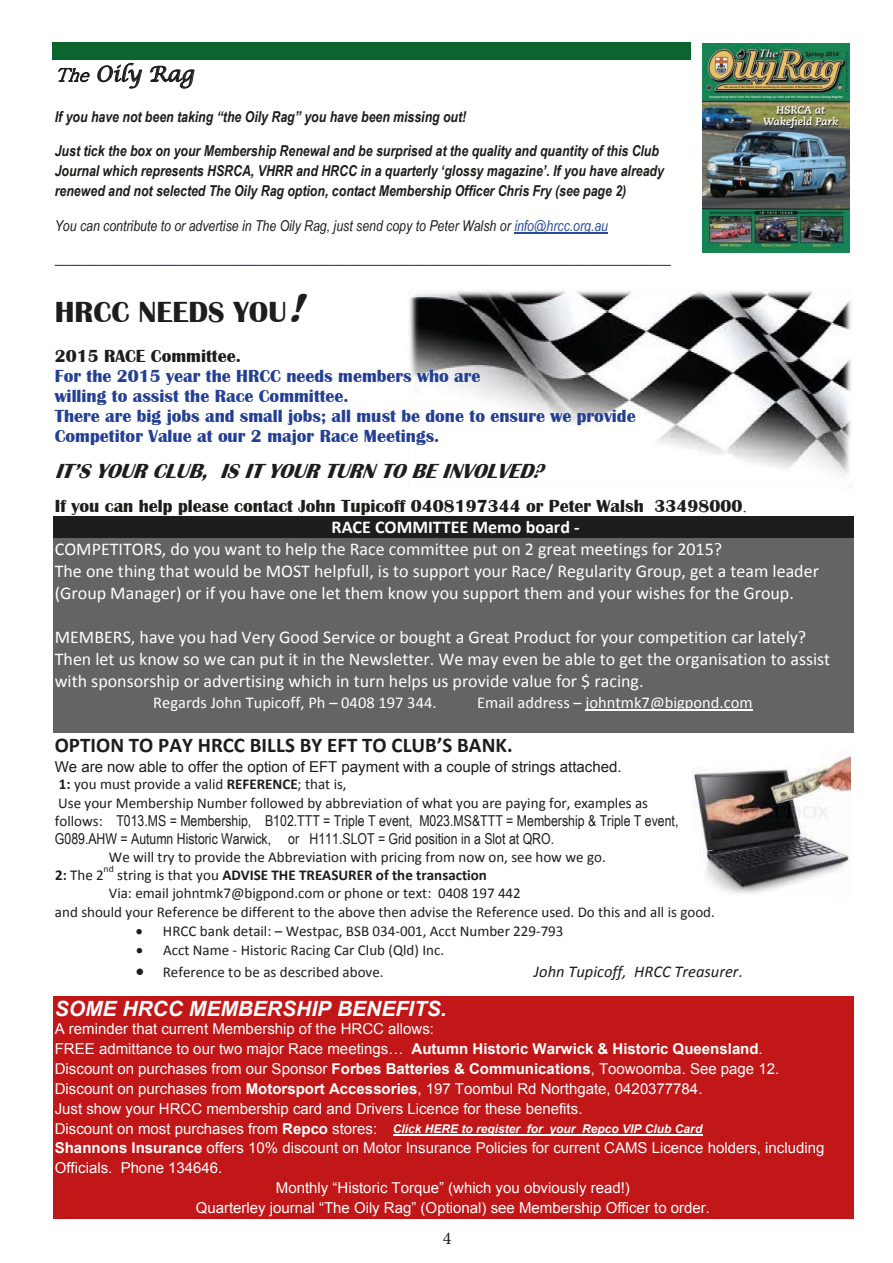
<style>
.page{position:relative;width:893px;height:1263px;background:#fff}
.page>*{position:absolute;margin:0;border:0;box-sizing:border-box;transform-origin:0 0}
.t1{font:700 30px "Britannic";color:#1d1d1b}
.t2{font:italic 700 21px "Britannic";color:#1d1d1b}
.t3{font:700 21px "Calibri";color:#1d1d1b}
.t4{font:italic 700 21px "Arial";color:#fff}
.t5{font:italic 21px "Lucida Calligraphy";color:#1d1d1b}
.t6{font:18px/21.9px "Calibri";color:#fff}
.t7{font:700 18px/20px "Britannic";color:#244093}
.t8{font:700 18px "Britannic";color:#1d1d1b}
.t9{font:700 18px "Calibri";color:#fff}
.t10{font:18px "Minion Pro";color:#1d1d1b}
.t11{font:16.5px "Calibri";color:#fff}
.t12{font:italic 16.5px "Calibri";color:#1d1d1b}
.t13{font:15px "Arial";color:#fff}
.t14{font:15px/18.3px "Calibri";color:#1d1d1b}
.t15{font:italic 700 15px/19.8px "Arial Narrow";color:#1d1d1b}
.t16{font:15px/18.1px "Arial Narrow";color:#1d1d1b}
.t17{font:italic 15px "Arial Narrow";color:#1d1d1b}
.t18{font:15px "Arial";color:#1d1d1b}
.t19{font:700 15px "Calibri";color:#1d1d1b}
.t20{font:italic 13.5px "Arial Narrow";color:#2a4b9b}
.t21{font:italic 700 12px "Arial";color:#fff}
.t22{font:9.75px "Calibri";color:#1d1d1b}
.s1{font-family:"Batang";font-size:18px}
.s2{color:#2a4b9b}
.s3{font-style:italic;font-size:42px}
.s4{font-family:"Times New Roman";font-weight:400}
.s5{font-weight:700}
.s6{font-family:"Calibri"}
.s7{font-weight:400}
.s8{font-style:normal}
</style>
<div class="page">
<img style="left:703px;top:44px;width:147px;height:208px">
<img style="left:407px;top:290px;width:446px;height:200px">
<img style="left:693px;top:751px;width:158px;height:143px">
<div style="left:53px;top:42px;width:638px;height:18px;background:#0a662e"></div>
<svg style="left:58px;top:67px;width:32px;height:15px"></svg>
<svg style="left:97px;top:63px;width:45px;height:26px"></svg>
<svg style="left:150px;top:66px;width:45px;height:23px"></svg>
<hr style="left:514px;top:232px;width:94px;height:1px;background:#2a4b9b">
<hr style="left:55px;top:265px;width:616px;height:1px;background:#2a4b9b">
<div style="left:53px;top:516px;width:800px;height:22px;background:#1d1d1b"></div>
<div style="left:53px;top:538px;width:800px;height:22px;background:#646463"></div>
<div style="left:53px;top:560px;width:800px;height:22px;background:#646463"></div>
<div style="left:53px;top:582px;width:800px;height:22px;background:#646463"></div>
<div style="left:53px;top:604px;width:800px;height:22px;background:#646463"></div>
<div style="left:53px;top:626px;width:800px;height:22px;background:#646463"></div>
<div style="left:53px;top:648px;width:800px;height:22px;background:#646463"></div>
<div style="left:53px;top:670px;width:800px;height:22px;background:#646463"></div>
<div style="left:53px;top:692px;width:800px;height:20px;background:#646463"></div>
<hr style="left:585px;top:709px;width:168px;height:2px;background:#fff">
<div style="left:53px;top:712px;width:800px;height:20px;background:#646463"></div>
<div style="left:53px;top:996px;width:800px;height:24px;background:#c11718"></div>
<div style="left:53px;top:1020px;width:800px;height:20px;background:#c11718"></div>
<div style="left:53px;top:1040px;width:800px;height:20px;background:#c11718"></div>
<div style="left:53px;top:1060px;width:800px;height:20px;background:#c11718"></div>
<div style="left:53px;top:1080px;width:800px;height:20px;background:#c11718"></div>
<div style="left:53px;top:1100px;width:800px;height:20px;background:#c11718"></div>
<div style="left:53px;top:1120px;width:800px;height:19px;background:#c11718"></div>
<div style="left:53px;top:1139px;width:800px;height:20px;background:#c11718"></div>
<div style="left:53px;top:1159px;width:800px;height:20px;background:#c11718"></div>
<div style="left:53px;top:1179px;width:800px;height:20px;background:#c11718"></div>
<div style="left:53px;top:1199px;width:800px;height:20px;background:#c11718"></div>
<hr style="left:393px;top:1134px;width:309px;height:2px;background:#fff">
<h2 class="t5" style="left:55px;top:61px;width:141px"><span class="s1">The</span>Oily Rag</h2>
<p class="t15" style="left:55px;top:106px;width:413px">If you have not been taking “the Oily Rag” you have been missing out!</p>
<p class="t15" style="left:55px;top:140px;width:611px">Just tick the box on your Membership Renewal and be surprised at the quality and quantity of this Club<br>Journal which represents HSRCA, VHRR and HRCC in a quarterly ‘glossy magazine’. If you have already renewed and not selected The Oily Rag option, contact Membership Officer Chris Fry (see page 2)</p>
<p class="t17" style="left:55px;top:215px;width:555px">You can contribute to or advertise in The Oily Rag, just send copy to Peter Walsh or <span class="s2">info@hrcc.org.au</span></p>
<p class="t20" style="left:55px;top:250px;width:617px">____________________________________________________________________________________________________</p>
<h1 class="t1" style="left:55px;top:295px;width:265px">HRCC NEEDS YOU<span class="s3">!</span></h1>
<p class="t8" style="left:55px;top:346px;width:188px">2015 RACE Committee.</p>
<p class="t7" style="left:55px;top:366px;width:582px">For the 2015 year the HRCC needs members who are<br>willing to assist the Race Committee.<br>There are big jobs and small jobs; all must be done to ensure we provide Competitor Value at our 2 major Race Meetings.</p>
<h2 class="t2" style="left:55px;top:459px;width:497px">IT’SYOURCLUB, ISITYOURTURNTOBEINVOLVED?</h2>
<p class="t8" style="left:55px;top:496px;width:694px">If you can help please contact John Tupicoff 0408197344 or Peter Walsh 33498000<span class="s4">.</span></p>
<p class="t9" style="left:332px;top:516px;width:249px">RACE COMMITTEE Memo board ‐</p>
<p class="t6" style="left:55px;top:538px;width:766px">COMPETITORS, do you want to help the Race committee put on 2 great meetings for 2015?<br>The one thing that would be MOST helpfull, is to support your Race/ Regularity Group, get a team leader (Group Manager) or if you have one let them know you support them and your wishes for the Group.</p>
<p class="t6" style="left:55px;top:626px;width:777px">MEMBERS, have you had Very Good Service or bought a Great Product for your competition car lately?<br>Then let us know so we can put it in the Newsletter. We may even be able to get the organisation to assist with sponsorship or advertising which in turn helps us provide value for $ racing.</p>
<p class="t11" style="left:153px;top:692px;width:285px">Regards John Tupicoff, Ph – 0408 197 344.</p>
<p class="t11" style="left:477px;top:692px;width:277px">Email address – johntmk7@bigpond.com</p>
<h2 class="t3" style="left:55px;top:732px;width:459px">OPTION TO PAY HRCC BILLS BY EFT TO CLUB’S BANK.</h2>
<p class="t18" style="left:55px;top:757px;width:568px">We are now able to offer the option of EFT payment with a couple of strings attached.</p>
<p class="t14" style="left:58px;top:775px;width:591px"><span class="s5">1:</span> you must provide a valid <span class="s5">REFERENCE</span>; that is,<br>Use your Membership Number followed by abbreviation of what you are paying for, examples as</p>
<p class="t16" style="left:55px;top:811px;width:625px"><span class="s6">follows:</span> T013.MS = Membership, B102.TTT = Triple T event, M023.MS&amp;TTT = Membership &amp; Triple T event,<br>G089.AHW = Autumn Historic Warwick, or H111.SLOT = Grid position in a Slot at QRO.</p>
<p class="t14" style="left:109px;top:847px;width:498px">We will try to provide the Abbreviation with pricing from now on, see how we go.</p>
<p class="t14" style="left:55px;top:866px;width:50px"><span class="s5">2:</span> The 2</p>
<p class="t22" style="left:104px;top:863px;width:12px">nd</p>
<p class="t19" style="left:117px;top:865px;width:371px"><span class="s7">string is that you</span> ADVISE THE TREASURER of the transaction</p>
<p class="t14" style="left:109px;top:884px;width:414px">Via: email johntmk7@bigpond.com or phone or text: 0408 197 442</p>
<p class="t14" style="left:55px;top:902px;width:661px">and should your Reference be different to the above then advise the Reference used. Do this and all is good.</p>
<p class="t14" style="left:136px;top:921px;width:429px">• HRCC bank detail: – Westpac, BSB 034‐001, Acct Number 229‐793</p>
<p class="t14" style="left:136px;top:941px;width:310px">• Acct Name ‐ Historic Racing Car Club (Qld) Inc.</p>
<p class="t14" style="left:136px;top:963px;width:249px">• Reference to be as described above.</p>
<p class="t12" style="left:534px;top:960px;width:210px">John Tupicoff, HRCC Treasurer<span class="s8">.</span></p>
<h2 class="t4" style="left:55px;top:994px;width:393px">SOME HRCC MEMBERSHIP BENEFITS.</h2>
<p class="t13" style="left:55px;top:1019px;width:381px">A reminder that current Membership of the HRCC allows:</p>
<p class="t13" style="left:55px;top:1039px;width:709px">FREE admittance to our two major Race meetings… <span class="s5">Autumn Historic Warwick &amp; Historic Queensland</span>.</p>
<p class="t13" style="left:55px;top:1059px;width:726px">Discount on purchases from our Sponsor <span class="s5">Forbes Batteries &amp; Communications</span>, Toowoomba. See page 12.</p>
<p class="t13" style="left:55px;top:1079px;width:649px">Discount on purchases from <span class="s5">Motorsport Accessories</span>, 197 Toombul Rd Northgate, 0420377784.</p>
<p class="t13" style="left:55px;top:1098px;width:529px">Just show your HRCC membership card and Drivers Licence for these benefits.</p>
<p class="t13" style="left:55px;top:1118px;width:324px">Discount on most purchases from <span class="s5">Repco</span> stores:</p>
<p class="t13" style="left:55px;top:1138px;width:771px"><span class="s5">Shannons Insurance</span> offers 10% discount on Motor Insurance Policies for current CAMS Licence holders, including</p>
<p class="t13" style="left:55px;top:1158px;width:169px">Officials. Phone 134646.</p>
<p class="t13" style="left:276px;top:1178px;width:356px">Monthly “Historic Torque” (which you obviously read!)</p>
<p class="t13" style="left:196px;top:1198px;width:516px">Quarterley journal “The Oily Rag” (Optional) see Membership Officer to order.</p>
<p class="t21" style="left:393px;top:1121px;width:311px">Click HERE to register for your Repco VIP Club Card</p>
<p class="t10" style="left:443px;top:1226px;width:10px">4</p>
</div>
